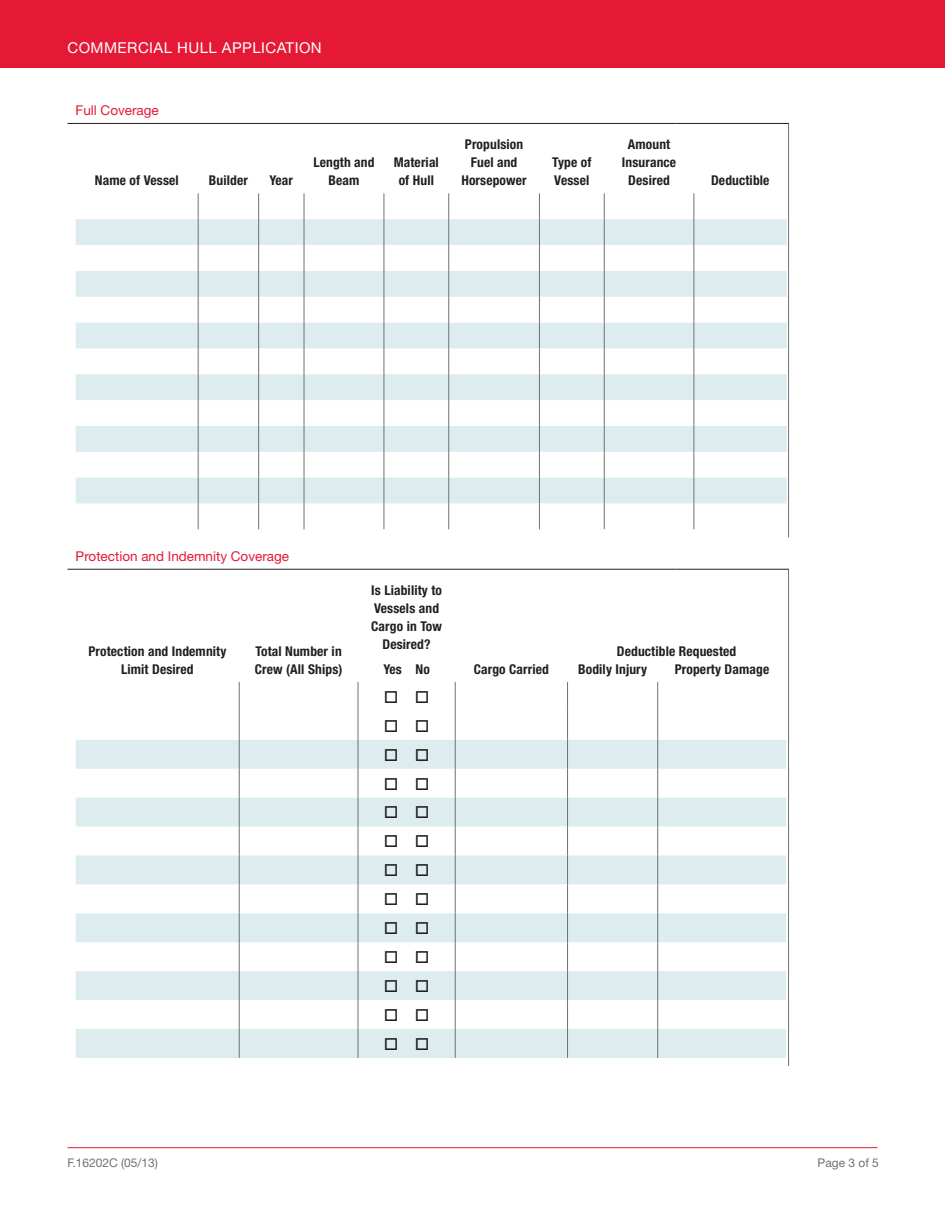
<style>
.page{position:relative;width:945px;height:1215px;background:#fff}
.page>*{position:absolute;margin:0;border:0;box-sizing:border-box;transform-origin:0 0}
.t1{font:15px "Helvetica Neue LT Std";letter-spacing:.03em;color:#fff}
.t2{font:700 condensed 13.5px/18px "Helvetica Neue LT Std";letter-spacing:.01em;color:#231f20;text-align:center}
.t3{font:13.5px "Helvetica Neue LT Std";color:#e51836}
.t4{font:12px "Helvetica Neue LT Std";color:#717074}
</style>
<div class="page">
<div style="left:0;top:0;width:945px;height:68px;background:#e51836"></div>
<hr style="left:68px;top:1147px;width:810px;height:1px;background:#e51836">
<hr style="left:788px;top:124px;width:1px;height:413px;background:#717074">
<hr style="left:68px;top:123px;width:609px;height:1px;background:#231f20">
<hr style="left:677px;top:123px;width:52px;height:1px;background:#231f20">
<hr style="left:729px;top:123px;width:60px;height:1px;background:#231f20">
<svg style="left:76px;top:193px;width:711px;height:336px"></svg>
<svg style="left:76px;top:219px;width:711px;height:284px;fill:#dcecef"></svg>
<svg style="left:198px;top:193px;width:1px;height:336px"></svg>
<svg style="left:258px;top:193px;width:1px;height:336px"></svg>
<svg style="left:304px;top:193px;width:1px;height:336px"></svg>
<svg style="left:384px;top:193px;width:1px;height:336px"></svg>
<svg style="left:448px;top:193px;width:1px;height:336px"></svg>
<svg style="left:539px;top:193px;width:1px;height:336px"></svg>
<svg style="left:604px;top:193px;width:1px;height:336px"></svg>
<svg style="left:694px;top:193px;width:1px;height:336px"></svg>
<hr style="left:788px;top:570px;width:1px;height:496px;background:#717074">
<hr style="left:68px;top:569px;width:609px;height:1px;background:#231f20">
<hr style="left:677px;top:569px;width:52px;height:1px;background:#231f20">
<hr style="left:729px;top:569px;width:60px;height:1px;background:#231f20">
<svg style="left:76px;top:740px;width:710px;height:318px;fill:#dcecef"></svg>
<svg style="left:239px;top:682px;width:1px;height:376px"></svg>
<svg style="left:358px;top:682px;width:1px;height:376px"></svg>
<svg style="left:455px;top:682px;width:1px;height:376px"></svg>
<svg style="left:567px;top:682px;width:1px;height:376px"></svg>
<svg style="left:657px;top:682px;width:1px;height:376px"></svg>
<svg style="left:385px;top:748px;width:43px;height:13px"></svg>
<svg style="left:385px;top:777px;width:43px;height:13px"></svg>
<svg style="left:385px;top:806px;width:43px;height:12px"></svg>
<svg style="left:385px;top:835px;width:43px;height:12px"></svg>
<svg style="left:385px;top:864px;width:43px;height:12px"></svg>
<svg style="left:385px;top:893px;width:43px;height:12px"></svg>
<svg style="left:385px;top:922px;width:43px;height:12px"></svg>
<svg style="left:385px;top:951px;width:43px;height:12px"></svg>
<svg style="left:385px;top:980px;width:43px;height:12px"></svg>
<svg style="left:385px;top:1009px;width:43px;height:12px"></svg>
<svg style="left:385px;top:1038px;width:43px;height:12px"></svg>
<p class="t1" style="left:68px;top:38px;width:256px">Commercial Hull Application</p>
<p class="t3" style="left:76px;top:102px;width:85px">Full Coverage</p>
<p class="t2" style="left:95px;top:171px;width:85px">Name of Vessel</p>
<p class="t2" style="left:209px;top:171px;width:41px">Builder</p>
<p class="t2" style="left:270px;top:171px;width:25px">Year</p>
<p class="t2" style="left:313px;top:153px;width:63px">Length and<br>Beam</p>
<p class="t2" style="left:394px;top:153px;width:47px">Material of Hull</p>
<p class="t2" style="left:461px;top:135px;width:67px">Propulsion<br>Fuel and<br>Horsepower</p>
<p class="t2" style="left:552px;top:153px;width:41px;text-align:left">Type of<br>Vessel</p>
<p class="t2" style="left:622px;top:135px;width:56px">Amount<br>Insurance<br>Desired</p>
<p class="t2" style="left:711px;top:171px;width:60px">Deductible</p>
<p class="t3" style="left:76px;top:548px;width:215px">Protection and Indemnity Coverage</p>
<p class="t2" style="left:88px;top:642px;width:139px">Protection and Indemnity<br>Limit Desired</p>
<p class="t2" style="left:255px;top:642px;width:89px;text-align:left">Total Number in<br>Crew (All Ships)</p>
<p class="t2" style="left:371px;top:581px;width:72px">Is Liability to<br>Vessels and<br>Cargo in Tow<br>Desired?</p>
<p class="t2" style="left:383px;top:660px;width:48px">Yes No</p>
<p class="t2" style="left:474px;top:660px;width:77px">Cargo Carried</p>
<p class="t2" style="left:578px;top:660px;width:71px">Bodily Injury</p>
<p class="t2" style="left:675px;top:660px;width:96px">Property Damage</p>
<p class="t2" style="left:617px;top:642px;width:121px">Deductible Requested</p>
<p class="t4" style="left:68px;top:1156px;width:92px">F.16202C (05/13)</p>
<p class="t4" style="left:818px;top:1156px;width:63px">Page 3 of 5</p>
</div>
